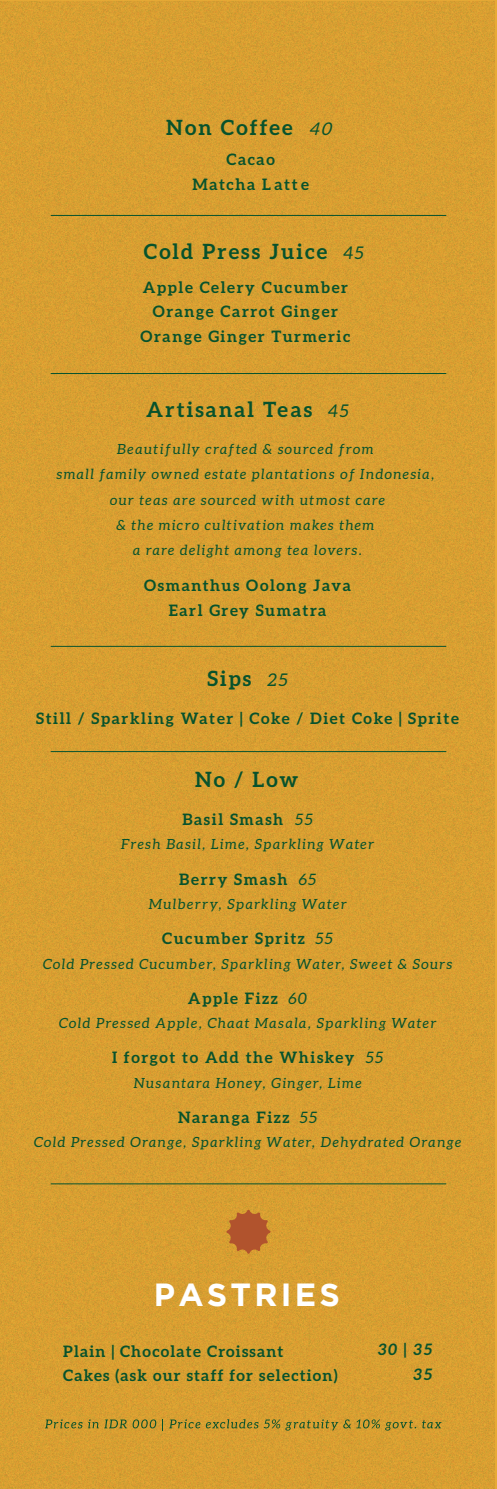
<style>
.page{position:relative;width:497px;height:1489px;background:#fff}
.page>*{position:absolute;margin:0;border:0;box-sizing:border-box;transform-origin:0 0}
.t1{font:700 32.02px "Gotham";letter-spacing:.1em;color:#fff}
.t2{font:700 21px "Aleo";letter-spacing:.1em;color:#07522c}
.t3{font:700 15.75px/24.5px "Aleo";letter-spacing:.1em;color:#07522c;text-align:center}
.t4{font:700 15.75px/24.5px "Aleo";letter-spacing:.075em;color:#07522c}
.t5{font:italic 700 15.75px/24.5px "Aleo";color:#07522c;text-align:right}
.t6{font:italic 14px/25.2px "Aleo";letter-spacing:.1em;color:#07522c;text-align:center}
.s1{font-weight:400;font-style:italic;font-size:17.5px}
.s2{font-weight:400;font-style:italic}
</style>
<div class="page">
<img style="left:0;top:1px;width:494px;height:1487px">
<svg style="left:45px;top:1419px;width:37px;height:9px"></svg>
<svg style="left:88px;top:1419px;width:68px;height:9px"></svg>
<svg style="left:162px;top:1418px;width:1px;height:12px"></svg>
<svg style="left:169px;top:1419px;width:181px;height:11px;background:#af8f30"></svg>
<svg style="left:356px;top:1419px;width:59px;height:11px"></svg>
<svg style="left:421px;top:1419px;width:20px;height:9px"></svg>
<hr style="left:51px;top:373px;width:394px;height:1px;background:#07532d">
<hr style="left:51px;top:215px;width:394px;height:1px;background:#07532d">
<hr style="left:51px;top:646px;width:394px;height:1px;background:#07532d">
<hr style="left:51px;top:1183px;width:394px;height:1px;background:#07532d">
<hr style="left:51px;top:751px;width:394px;height:1px;background:#07532d">
<svg style="left:226px;top:1209px;width:44px;height:44px;background:#be6e2e"></svg>
<h2 class="t2" style="left:166px;top:115px;width:171px">Non Coffee <span class="s1">40</span></h2>
<p class="t3" style="left:192px;top:147px;width:118px">Cacao<br>Matcha L att e</p>
<h2 class="t2" style="left:144px;top:239px;width:221px">Cold Press Juice <span class="s1">45</span></h2>
<p class="t3" style="left:140px;top:274px;width:211px">Apple Celery Cucumber<br>Orange Carrot Ginger<br>Orange Ginger Turmeric</p>
<h2 class="t2" style="left:146px;top:397px;width:204px">Artisanal Teas <span class="s1">45</span></h2>
<p class="t6" style="left:56px;top:436px;width:379px">Beautifully crafted &amp; sourced from<br>small family owned estate plantations of Indonesia, our teas are sourced with utmost care<br>&amp; the micro cultivation makes them<br>a rare delight among tea lovers.</p>
<p class="t3" style="left:144px;top:573px;width:208px">Osmanthus Oolong Java<br>Earl Grey Sumatra</p>
<h2 class="t2" style="left:207px;top:666px;width:82px">Sips <span class="s1">25</span></h2>
<p class="t3" style="left:36px;top:705px;width:423px">Still / Sparkling Water | Coke / Diet Coke | Sprite</p>
<h2 class="t2" style="left:195px;top:767px;width:105px">No / Low</h2>
<p class="t3" style="left:182px;top:806px;width:132px">Basil Smash <span class="s2">55</span></p>
<p class="t6" style="left:121px;top:831px;width:254px">Fresh Basil, Lime, Sparkling Water</p>
<p class="t3" style="left:179px;top:866px;width:139px">Berry Smash <span class="s2">65</span></p>
<p class="t6" style="left:148px;top:891px;width:199px">Mulberry, Sparkling Water</p>
<p class="t3" style="left:162px;top:925px;width:172px">Cucumber Spritz <span class="s2">55</span></p>
<p class="t6" style="left:43px;top:950px;width:410px">Cold Pressed Cucumber, Sparkling Water, Sweet &amp; Sours</p>
<p class="t3" style="left:188px;top:985px;width:121px">Apple Fizz <span class="s2">60</span></p>
<p class="t6" style="left:59px;top:1010px;width:378px">Cold Pressed Apple, Chaat Masala, Sparkling Water</p>
<p class="t3" style="left:112px;top:1044px;width:272px">I forgot to Add the Whiskey <span class="s2">55</span></p>
<p class="t6" style="left:134px;top:1069px;width:229px">Nusantara Honey, Ginger, Lime</p>
<p class="t3" style="left:178px;top:1104px;width:141px">Naranga Fizz <span class="s2">55</span></p>
<p class="t6" style="left:34px;top:1129px;width:428px">Cold Pressed Orange, Sparkling Water, Dehydrated Orange</p>
<h1 class="t1" style="left:154px;top:1275px;width:187px">PASTRIES</h1>
<p class="t4" style="left:63px;top:1338px;width:275px">Plain | Chocolate Croissant<br>Cakes (ask our staff for selection)</p>
<p class="t5" style="left:377px;top:1336px;width:56px">30 | 35<br>35</p>
</div>
